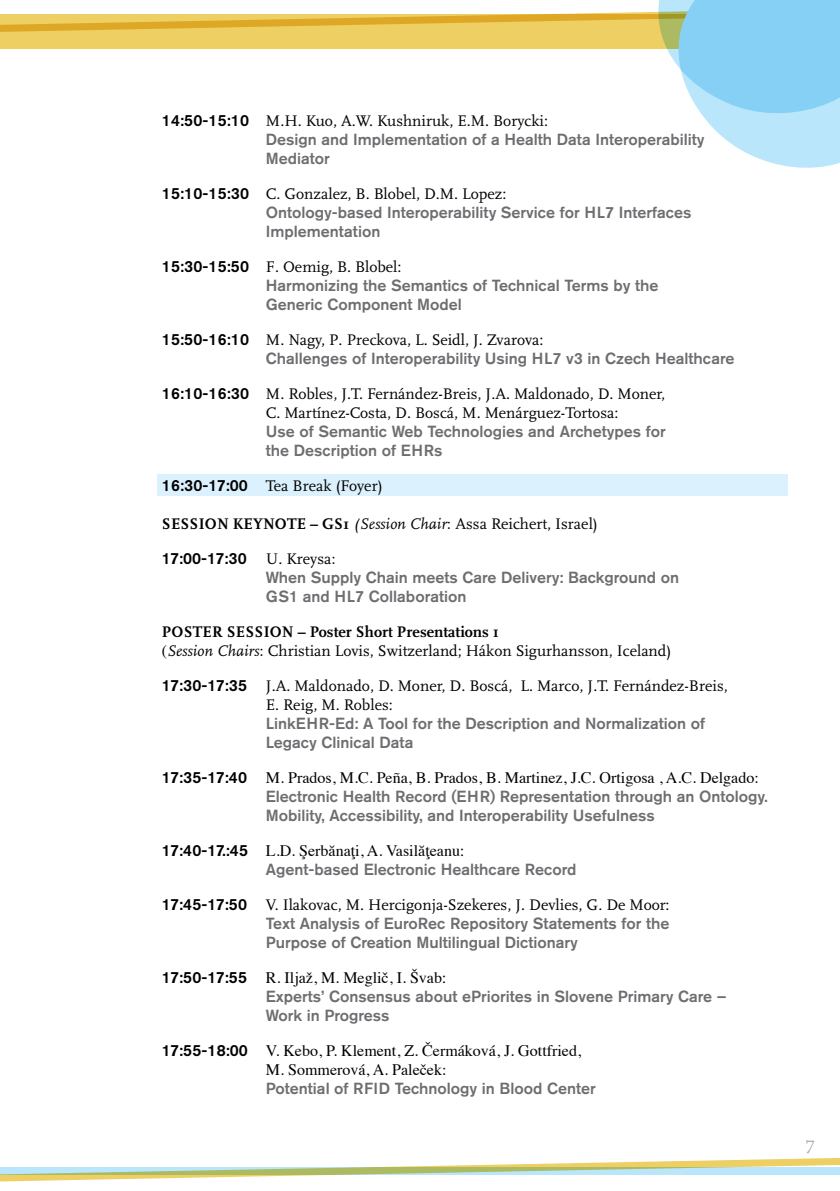
<style>
.page{position:relative;width:840px;height:1191px;background:#fff}
.page>*{position:absolute;margin:0;border:0;box-sizing:border-box;transform-origin:0 0}
.t1{font:18px "Scala OT";color:#a7a9ac}
.t2{font:500 16px/19px "Akzidenz Grotesk BE";color:#6d6e71}
.t3{font:16px/19px "Scala OT";color:#000}
.t4{font:16px/19px "Times";color:#000}
.s1{font-family:"Akzidenz Grotesk BE";font-weight:500}
.s2{font-weight:700}
.s3{font-style:italic}
.s4{font-family:"Times"}
.s5{color:#000}
.s6{font-family:"Scala OT";font-weight:400;color:#000}
.s7{font-family:"Times";font-weight:400;color:#000}
.s8{font-family:"Scala OT"}
</style>
<div class="page">
<div style="left:158px;top:474px;width:629px;height:21px;background:#dbf1fd"></div>
<svg style="left:0;top:1158px;width:839px;height:24px"></svg>
<svg style="left:0;top:1167px;width:839px;height:7px;background:#b3d3b8"></svg>
<svg style="left:0;top:0;width:839px;height:168px"></svg>
<p class="t3" style="left:162px;top:111px;width:387px"><span class="s1">14:50-15:10</span> M.H. Kuo, A.W. Kushniruk, E.M. Borycki:</p>
<p class="t2" style="left:266px;top:129px;width:440px">Design and Implementation of a Health Data Interoperability<br>Mediator</p>
<p class="t3" style="left:162px;top:184px;width:346px"><span class="s1">15:10-15:30</span> C. Gonzalez, B. Blobel, D.M. Lopez:</p>
<p class="t2" style="left:266px;top:202px;width:427px">Ontology-based Interoperability Service for HL7 Interfaces<br>Implementation</p>
<p class="t3" style="left:162px;top:257px;width:241px"><span class="s1">15:30-15:50</span> F. Oemig, B. Blobel:</p>
<p class="t2" style="left:266px;top:275px;width:394px">Harmonizing the Semantics of Technical Terms by the<br>Generic Component Model</p>
<p class="t3" style="left:162px;top:330px;width:383px"><span class="s1">15:50-16:10</span> M. Nagy, P. Preckova, L. Seidl, J. Zvarova:</p>
<p class="t2" style="left:266px;top:348px;width:470px">Challenges of Interoperability Using HL7 v3 in Czech Healthcare</p>
<p class="t3" style="left:266px;top:384px;width:400px;text-indent:-104px"><span class="s1">16:10-16:30</span> M. Robles, J.T. Fernández-Breis, J.A. Maldonado, D. Moner,<br>C. Martínez-Costa, D. Boscá, M. Menárguez-Tortosa:</p>
<p class="t2" style="left:266px;top:421px;width:401px">Use of Semantic Web Technologies and Archetypes for the Description of EHRs</p>
<p class="t3" style="left:162px;top:476px;width:222px"><span class="s1">16:30-17:00</span> Tea Break (Foyer)</p>
<p class="t3" style="left:162px;top:514px;width:437px"><span class="s2">SESSI ON KEYNOTE – GS1</span> <span class="s3">(Session Chair</span><span class="s4">:</span> Assa Reichert, Israel)</p>
<p class="t2" style="left:266px;top:548px;width:414px;text-indent:-104px"><span class="s5">17:00-17:30</span> <span class="s6">U. Kreysa</span><span class="s7">:<br></span>When Supply Chain meets Care Delivery: Background on<br>GS1 and HL7 Collaboration</p>
<p class="t3" style="left:162px;top:622px;width:511px"><span class="s2">POSTER SESSI ON – POSTER SHORT PRESENTATIONS 1<br></span><span class="s4">(</span><span class="s3">Session Chairs</span><span class="s4">:</span> Christian Lovis, Switzerland; Hákon Sigurhansson, Iceland)</p>
<p class="t3" style="left:266px;top:676px;width:463px;text-indent:-104px"><span class="s1">17:30-17:35</span> J.A. Maldonado, D. Moner, D. Boscá, L. Marco, J.T. Fernández-Breis,<br>E. Reig, M. Robles:</p>
<p class="t2" style="left:266px;top:713px;width:440px">LinkEHR-Ed: A Tool for the Description and Normalization of<br>Legacy Clinical Data</p>
<p class="t4" style="left:162px;top:767px;width:598px"><span class="s1">17:35-17:40</span> M. Prados, M.C. Peña, B. Prados, B. Martinez, J.C. Ortigosa , A.C. Delgado:</p>
<p class="t2" style="left:266px;top:786px;width:503px">Electronic Health Record (EHR) Representation through an Ontology.<br>Mobility, Accessibility, and Interoperability Usefulness</p>
<p class="t4" style="left:162px;top:839px;width:303px"><span class="s1">17:40-17.:45</span> L.D. Şerbănaţi, A. Vasilăţeanu<span class="s8">:</span></p>
<p class="t2" style="left:266px;top:859px;width:312px">Agent-based Electronic Healthcare Record</p>
<p class="t3" style="left:162px;top:895px;width:509px"><span class="s1">17:45-17:50</span> V. Ilakovac, M. Hercigonja-Szekeres, J. Devlies, G. De Moor:</p>
<p class="t2" style="left:266px;top:913px;width:405px">Text Analysis of EuroRec Repository Statements for the<br>Purpose of Creation Multilingual Dictionary</p>
<p class="t4" style="left:162px;top:966px;width:285px"><span class="s1">17:50-17:55</span> R. Iljaž, M. Meglič, I. Švab<span class="s8">:</span></p>
<p class="t2" style="left:266px;top:986px;width:462px">Experts’ Consensus about ePriorites in Slovene Primary Care –<br>Work in Progress</p>
<p class="t4" style="left:266px;top:1039px;width:316px;text-indent:-104px"><span class="s1">17:55-18:00</span> V. Kebo, P. Klement, Z. Čermáková, J. Gottfried,<br>M. Sommerová, A. Paleček:</p>
<p class="t2" style="left:266px;top:1078px;width:331px">Potential of RFID Technology in Blood Center</p>
<p class="t1" style="left:805px;top:1133px;width:10px">7</p>
</div>
